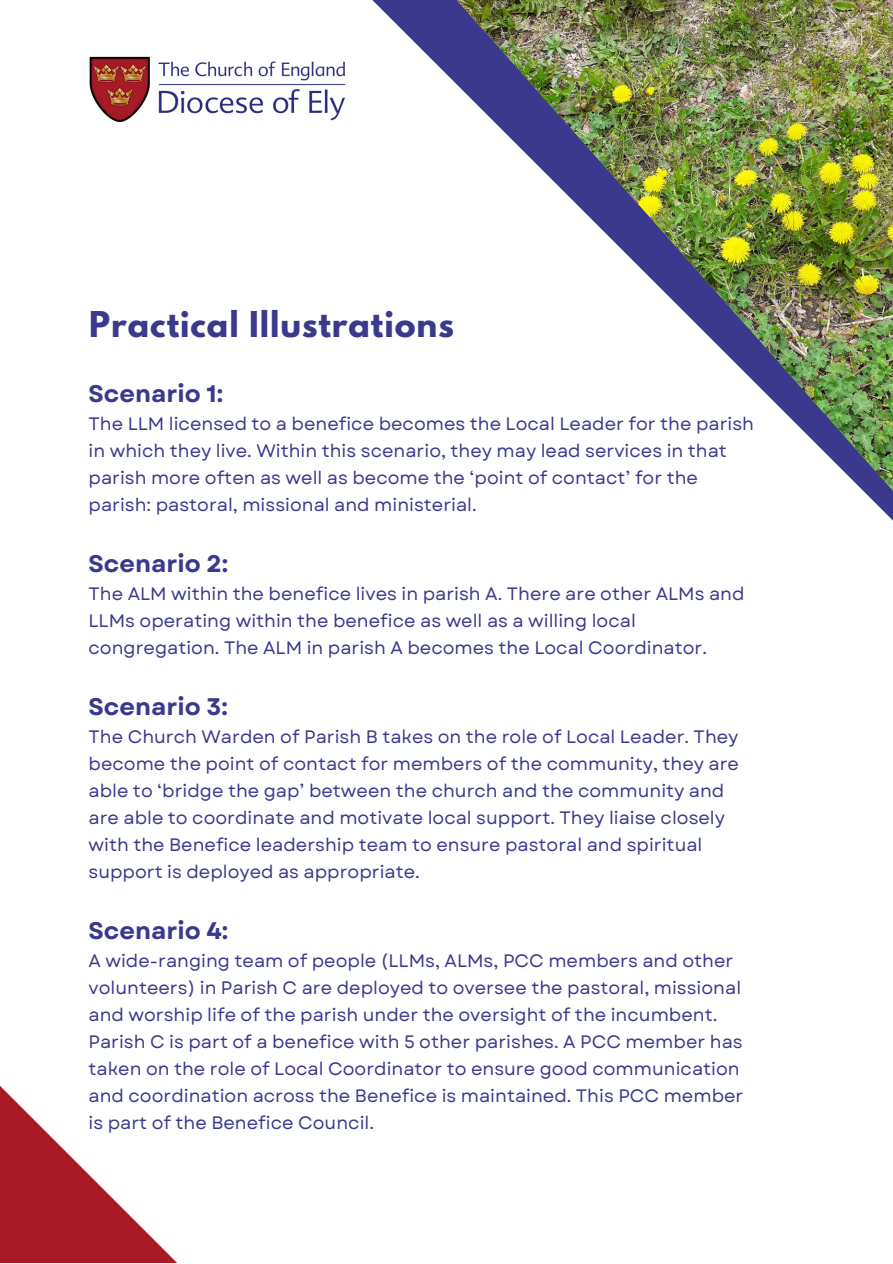
<style>
.page{position:relative;width:893px;height:1264px;background:#fff}
.page>*{position:absolute;margin:0;border:0;box-sizing:border-box;transform-origin:0 0}
.t1{font:700 31.5px "League Spartan";letter-spacing:.03em;color:#3b398d}
.t2{font:700 24px "Garet";color:#3b398d}
.t3{font:18px/27px "Garet";color:#3b398d}
</style>
<div class="page">
<svg style="left:372px;top:0;width:74px;height:74px"></svg>
<img style="left:446px;top:0;width:446px;height:520px">
<svg style="left:0;top:1086px;width:176px;height:176px"></svg>
<img style="left:89px;top:56px;width:257px;height:67px">
<p class="t1" style="left:89px;top:309px;width:366px">Practical Illustrations</p>
<p class="t2" style="left:88px;top:376px;width:136px">Scenario 1:</p>
<p class="t3" style="left:88px;top:411px;width:667px">The LLM licensed to a benefice becomes the Local Leader for the parish in which they live. Within this scenario, they may lead services in that parish more often as well as become the ‘point of contact’ for the parish: pastoral, missional and ministerial.</p>
<p class="t2" style="left:88px;top:546px;width:141px">Scenario 2:</p>
<p class="t3" style="left:88px;top:580px;width:657px">The ALM within the benefice lives in parish A. There are other ALMs and<br>LLMs operating within the benefice as well as a willing local congregation. The ALM in parish A becomes the Local Coordinator.</p>
<p class="t2" style="left:88px;top:689px;width:141px">Scenario 3:</p>
<p class="t3" style="left:88px;top:723px;width:652px">The Church Warden of Parish B takes on the role of Local Leader. They become the point of contact for members of the community, they are able to ‘bridge the gap’ between the church and the community and are able to coordinate and motivate local support. They liaise closely with the Benefice leadership team to ensure pastoral and spiritual support is deployed as appropriate.</p>
<p class="t2" style="left:88px;top:913px;width:141px">Scenario 4:</p>
<p class="t3" style="left:88px;top:947px;width:656px">A wide-ranging team of people (LLMs, ALMs, PCC members and other volunteers) in Parish C are deployed to oversee the pastoral, missional and worship life of the parish under the oversight of the incumbent.<br>Parish C is part of a benefice with 5 other parishes. A PCC member has taken on the role of Local Coordinator to ensure good communication and coordination across the Benefice is maintained. This PCC member is part of the Benefice Council.</p>
</div>
